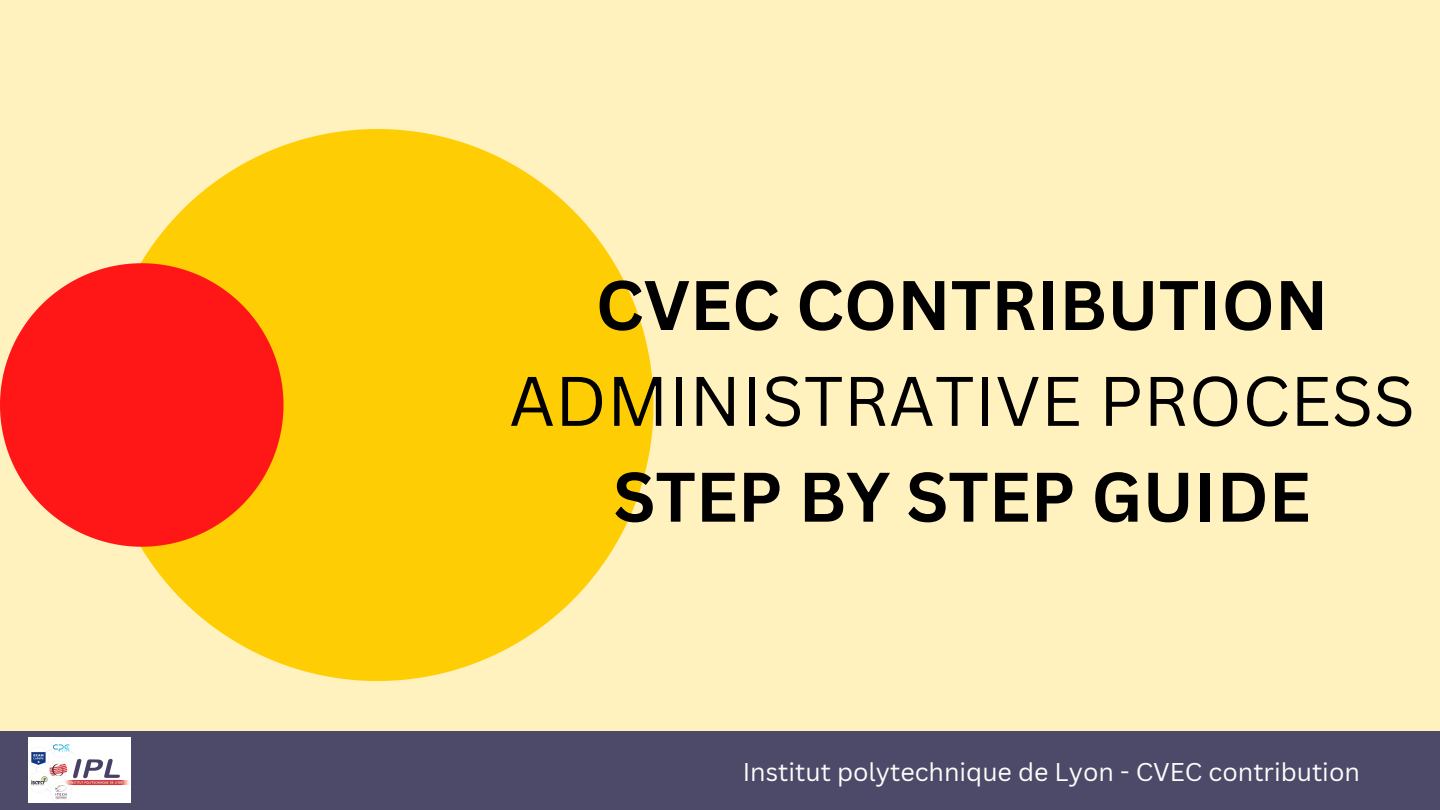
<style>
.page{position:relative;width:1440px;height:810px;background:#fff2bf}
.page>*{position:absolute;margin:0;border:0;box-sizing:border-box;transform-origin:0 0}
.t1{font:700 68.5px "Canva Sans";color:#000}
.t2{font:68.5px "Canva Sans";color:#000}
.t3{font:25px "Canva Sans";color:#fdfcfc}
</style>
<div class="page">
<svg style="left:141px;top:129px;width:512px;height:552px;fill:#ffcd03"></svg>
<svg style="left:0;top:263px;width:284px;height:284px;background:#ff4227"></svg>
<div style="left:0;top:732px;width:1439px;height:78px;background:#4c4a68"></div>
<img style="left:29px;top:737px;width:101px;height:65px">
<h1 class="t1" style="left:596px;top:257px;width:734px">CVEC CONTRIBUTION</h1>
<h1 class="t2" style="left:509px;top:353px;width:907px">ADMINISTRATIVE PROCESS</h1>
<h1 class="t1" style="left:613px;top:449px;width:699px">STEP BY STEP GUIDE</h1>
<p class="t3" style="left:743px;top:754px;width:619px">Institut polytechnique de Lyon - CVEC contribution</p>
</div>
